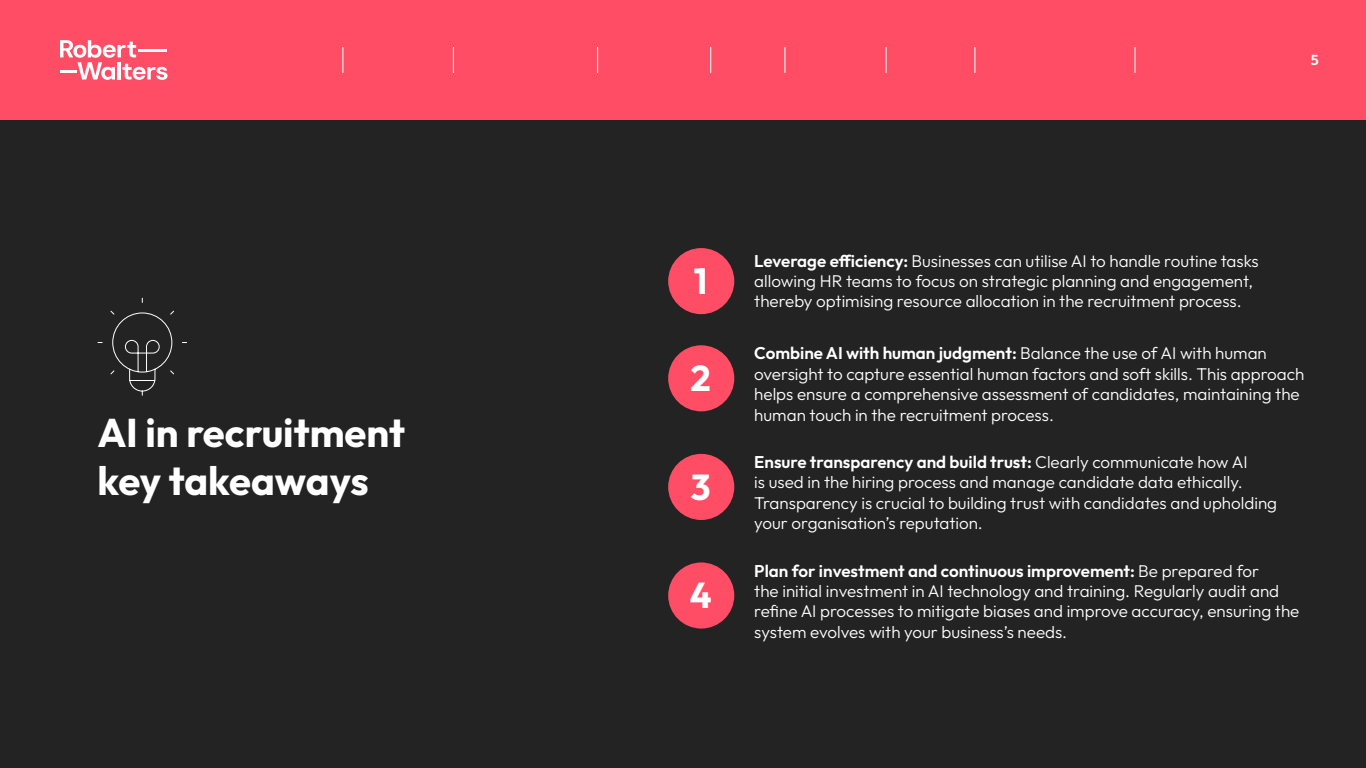
<style>
.page{position:relative;width:1366px;height:768px;background:#232323}
.page>*{position:absolute;margin:0;border:0;box-sizing:border-box;transform-origin:0 0}
.Heading_2{font:700 40px "Outfit";color:#fff}
.Heading_1{font:700 36px "Outfit";color:#fff}
.Paragraph_2{font:300 17px/20.4px "Outfit";color:#fff}
.t1{font:600 14.4px "Outfit";color:#fff}
.s1{font-weight:600}
</style>
<div class="page">
<div style="left:668px;top:248px;width:66px;height:66px;background:#ff4d66;border-radius:50%"></div>
<div style="left:668px;top:345px;width:66px;height:66px;background:#ff4d66;border-radius:50%"></div>
<div style="left:668px;top:454px;width:66px;height:66px;background:#ff4d66;border-radius:50%"></div>
<div style="left:668px;top:562px;width:66px;height:67px;background:#ff4d66;border-radius:50%"></div>
<svg style="left:97px;top:297px;width:90px;height:99px"></svg>
<div style="left:0;top:0;width:1366px;height:120px;background:#ff4d66"></div>
<svg style="left:342px;top:47px;width:1px;height:26px"></svg>
<svg style="left:453px;top:47px;width:1px;height:26px"></svg>
<svg style="left:597px;top:47px;width:1px;height:26px"></svg>
<svg style="left:710px;top:47px;width:1px;height:26px"></svg>
<svg style="left:784px;top:47px;width:1px;height:26px"></svg>
<svg style="left:886px;top:47px;width:1px;height:26px"></svg>
<svg style="left:974px;top:47px;width:1px;height:26px"></svg>
<svg style="left:1135px;top:47px;width:1px;height:26px"></svg>
<svg style="left:60px;top:40px;width:108px;height:40px"></svg>
<p class="Heading_2" style="left:97px;top:411px;width:309px">AI in recruitment</p>
<p class="Heading_2" style="left:97px;top:459px;width:273px">key takeaways</p>
<p class="t1" style="left:1311px;top:52px;width:9px">5</p>
<p class="Heading_1" style="left:694px;top:261px;width:15px">1</p>
<p class="Heading_1" style="left:691px;top:358px;width:22px">2</p>
<p class="Heading_1" style="left:691px;top:467px;width:22px">3</p>
<p class="Heading_1" style="left:690px;top:575px;width:23px">4</p>
<p class="Paragraph_2" style="left:754px;top:250px;width:506px"><span class="s1">Leverage efficiency:</span> Businesses can utilise AI to handle routine tasks allowing HR teams to focus on strategic planning and engagement, thereby optimising resource allocation in the recruitment process.</p>
<p class="Paragraph_2" style="left:754px;top:343px;width:552px"><span class="s1">Combine AI with human judgment:</span> Balance the use of AI with human oversight to capture essential human factors and soft skills. This approach helps ensure a comprehensive assessment of candidates, maintaining the human touch in the recruitment process.</p>
<p class="Paragraph_2" style="left:754px;top:452px;width:524px"><span class="s1">Ensure transparency and build trust:</span> Clearly communicate how AI<br>is used in the hiring process and manage candidate data ethically.<br>Transparency is crucial to building trust with candidates and upholding your organisation’s reputation.</p>
<p class="Paragraph_2" style="left:754px;top:560px;width:547px"><span class="s1">Plan for investment and continuous improvement:</span> Be prepared for<br>the initial investment in AI technology and training. Regularly audit and refine AI processes to mitigate biases and improve accuracy, ensuring the system evolves with your business’s needs.</p>
</div>
